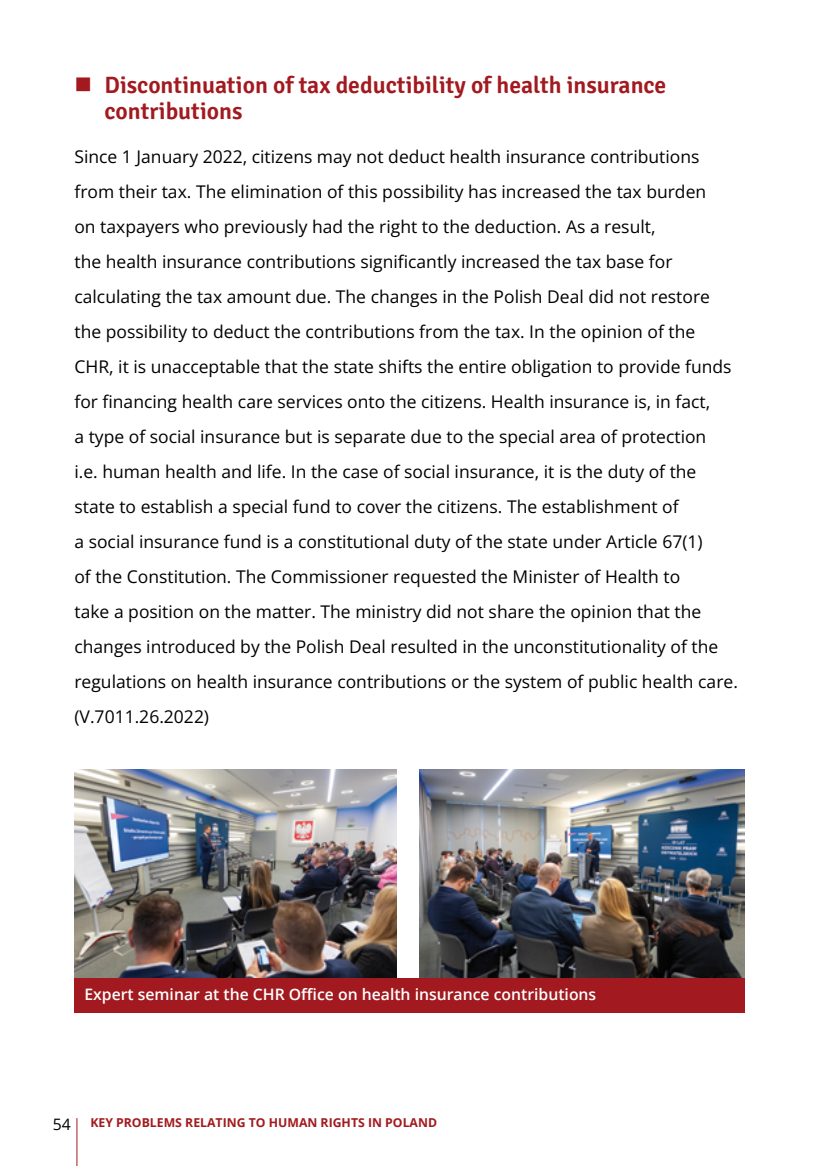
<style>
.page{position:relative;width:819px;height:1166px;background:#fff}
.page>*{position:absolute;margin:0;border:0;box-sizing:border-box;transform-origin:0 0}
._03_tytul_z_kwadratem{font:600 23.62px/26.2px "Signika";color:#a21a1f}
._00_podstawowy_10_20{font:17.5px/35px "Open Sans";color:#000}
._05_podpis_pod_foto_0000{font:600 15.75px "Open Sans";color:#fff}
.t1{font:700 12.25px "Open Sans";color:#a21a1f}
.s1{font-weight:400;font-size:15.75px;color:#000}
</style>
<div class="page">
<hr style="left:76px;top:1118px;width:1px;height:48px;background:#a21a1f">
<img style="left:74px;top:769px;width:322px;height:209px">
<img style="left:419px;top:769px;width:325px;height:209px">
<div style="left:74px;top:978px;width:670px;height:34px;background:#a21a1f"></div>
<p class="_03_tytul_z_kwadratem" style="left:105px;top:72px;width:563px;text-indent:-30px">■ Discontinuation of tax deductibility of health insurance contributions</p>
<p class="_00_podstawowy_10_20" style="left:74px;top:139px;width:665px">Since 1 January 2022, citizens may not deduct health insurance contributions from their tax. The elimination of this possibility has increased the tax burden<br>on taxpayers who previously had the right to the deduction. As a result,<br>the health insurance contributions significantly increased the tax base for calculating the tax amount due. The changes in the Polish Deal did not restore the possibility to deduct the contributions from the tax. In the opinion of the CHR, it is unacceptable that the state shifts the entire obligation to provide funds for financing health care services onto the citizens. Health insurance is, in fact,<br>a type of social insurance but is separate due to the special area of protection<br>i.e. human health and life. In the case of social insurance, it is the duty of the state to establish a special fund to cover the citizens. The establishment of<br>a social insurance fund is a constitutional duty of the state under Article 67(1)<br>of the Constitution. The Commissioner requested the Minister of Health to<br>take a position on the matter. The ministry did not share the opinion that the changes introduced by the Polish Deal resulted in the unconstitutionality of the regulations on health insurance contributions or the system of public health care. (V.7011.26.2022)</p>
<p class="_05_podpis_pod_foto_0000" style="left:84px;top:983px;width:513px">Expert seminar at the CHR Office on health insurance contributions</p>
<p class="t1" style="left:53px;top:1114px;width:385px"><span class="s1">54</span> KEY PROBLEMS RELATING TO HUMAN RIGHTS IN POLAND</p>
</div>
